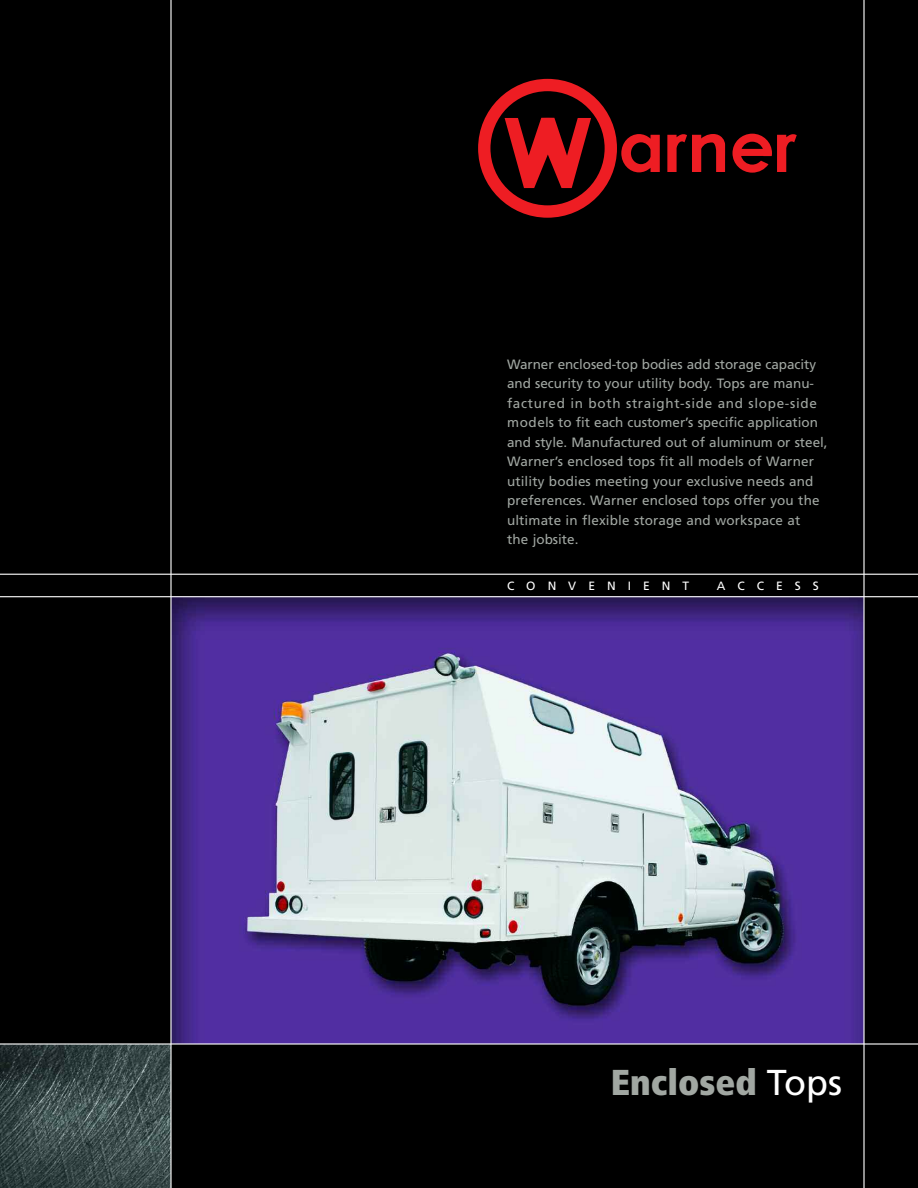
<style>
.page{position:relative;width:918px;height:1188px;background:#000}
.page>*{position:absolute;margin:0;border:0;box-sizing:border-box;transform-origin:0 0}
.t1{font:900 condensed 36px "Frutiger";color:#a1a7a2}
.t2{font:13.5px/19.5px "Frutiger";letter-spacing:.01em;color:#a1a7a2}
.t3{font:12px "Frutiger";letter-spacing:1em;color:#fff}
.s1{font-weight:400;font-stretch:normal;color:#fff}
</style>
<div class="page">
<svg style="left:667px;top:134px;width:58px;height:38px"></svg>
<svg style="left:732px;top:133px;width:65px;height:40px"></svg>
<svg style="left:478px;top:79px;width:182px;height:139px"></svg>
<img style="left:0;top:1045px;width:170px;height:143px">
<img style="left:172px;top:597px;width:691px;height:446px">
<hr style="left:0;top:596px;width:918px;height:1px;background:#fff">
<hr style="left:0;top:574px;width:918px;height:1px;background:#fff">
<hr style="left:0;top:1043px;width:918px;height:2px;background:#fff">
<hr style="left:863px;top:0;width:2px;height:1188px;background:#fff">
<hr style="left:170px;top:0;width:2px;height:1188px;background:#fff">
<p class="t2" style="left:507px;top:355px;width:322px">Warner enclosed-top bodies add storage capacity and security to your utility body. Tops are manu&shy;factured in both straight-side and slope-side models to fit each customer’s specific application and style. Manufactured out of aluminum or steel, Warner’s enclosed tops fit all models of Warner utility bodies meeting your exclusive needs and preferences. Warner enclosed tops offer you the ultimate in flexible storage and workspace at<br>the jobsite.</p>
<p class="t3" style="left:507px;top:581px;width:184px">CONVENIENT</p>
<p class="t3" style="left:717px;top:581px;width:103px">ACCESS</p>
<h1 class="t1" style="left:611px;top:1068px;width:233px">Enclosed <span class="s1">Tops</span></h1>
</div>
